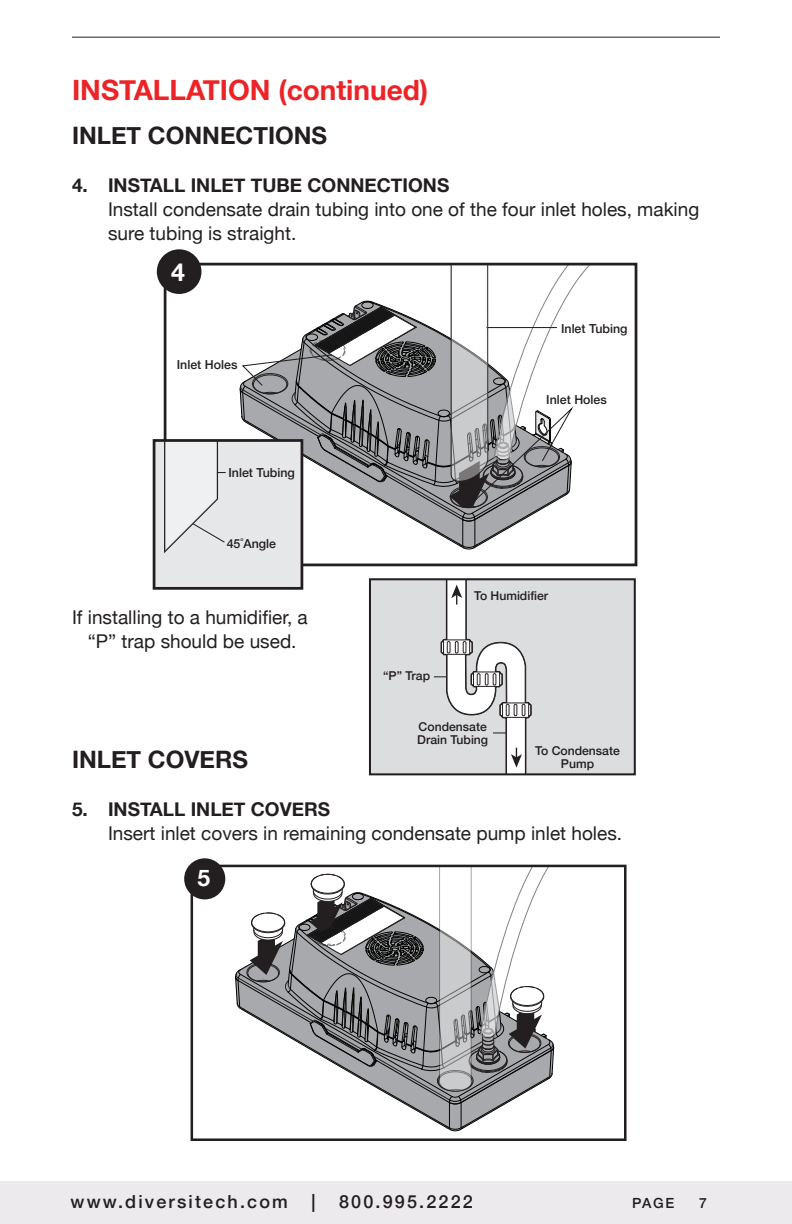
<style>
.page{position:relative;width:792px;height:1224px;background:#fff}
.page>*{position:absolute;margin:0;border:0;box-sizing:border-box;transform-origin:0 0}
.t1{font:700 28px "Helvetica Neue";color:#ec2327}
.t2{font:700 24.8px "Helvetica Neue";color:#fff}
.t3{font:700 24px "Helvetica Neue";color:#231f20}
.t4{font:700 22.8px "Helvetica Neue";color:#fff}
.t5{font:19px/24px "Helvetica Neue";color:#231f20}
.t6{font:500 18px "Helvetica Neue";letter-spacing:.12em;color:#231f20}
.t7{font:500 14px "Helvetica Neue";color:#231f20}
.t8{font:500 12.4px "Helvetica Neue";color:#231f20}
.t9{font:500 12.2px/13.6px "Helvetica Neue";color:#231f20;text-align:center}
.s1{font-weight:700}
</style>
<div class="page">
<div style="left:0;top:1182px;width:792px;height:42px;background:#edeaee"></div>
<hr style="left:72px;top:37px;width:648px;height:1px;background:#231f20">
<div style="left:154px;top:440px;width:148px;height:148px;background:#e6e7e9"></div>
<div style="left:153px;top:439px;width:150px;height:151px;border:3px solid #231f20"></div>
<div style="left:157px;top:249px;width:44px;height:45px;background:#231f20;border-radius:50%"></div>
<svg style="left:164px;top:263px;width:428px;height:302px"></svg>
<div style="left:370px;top:579px;width:265px;height:195px;background:#dcdddf"></div>
<div style="left:369px;top:578px;width:267px;height:197px;border:2px solid #231f20"></div>
<svg style="left:434px;top:579px;width:99px;height:195px"></svg>
<svg style="left:235px;top:869px;width:320px;height:262px"></svg>
<div style="left:191px;top:865px;width:436px;height:276px;border:3px solid #231f20"></div>
<div style="left:184px;top:858px;width:41px;height:41px;background:#231f20;border-radius:50%"></div>
<p class="t1" style="left:72px;top:68px;width:358px">INSTALLATION (continued)</p>
<p class="t3" style="left:72px;top:117px;width:257px">INLET CONNECTIONS</p>
<p class="t5" style="left:108px;top:174px;width:593px;text-indent:-36px"><span class="s1">4. INSTALL INLET TUBE CONNECTIONS<br></span>Install condensate drain tubing into one of the four inlet holes, making sure tubing is straight.</p>
<p class="t2" style="left:171px;top:253px;width:15px">4</p>
<p class="t8" style="left:177px;top:355px;width:62px">Inlet Holes</p>
<p class="t8" style="left:229px;top:463px;width:68px">Inlet Tubing</p>
<p class="t8" style="left:227px;top:534px;width:51px">45˚Angle</p>
<p class="t5" style="left:72px;top:606px;width:237px;text-align:center">If installing to a humidifier, a “P” trap should be used.</p>
<p class="t8" style="left:561px;top:319px;width:68px">Inlet Tubing</p>
<p class="t8" style="left:546px;top:389px;width:62px">Inlet Holes</p>
<p class="t9" style="left:474px;top:588px;width:76px">To Humidifier</p>
<p class="t9" style="left:383px;top:668px;width:48px">“P” Trap</p>
<p class="t9" style="left:417px;top:719px;width:72px;text-align:left">Condensate<br>Drain Tubing</p>
<p class="t9" style="left:535px;top:742px;width:86px">To Condensate<br>Pump</p>
<p class="t3" style="left:72px;top:741px;width:178px">INLET COVERS</p>
<p class="t5" style="left:108px;top:798px;width:516px;text-indent:-36px"><span class="s1">5. INSTALL INLET COVERS<br></span>Insert inlet covers in remaining condensate pump inlet holes.</p>
<p class="t4" style="left:197px;top:860px;width:14px">5</p>
<p class="t6" style="left:71px;top:1187px;width:219px">www.diversitech.com</p>
<p class="t6" style="left:312px;top:1187px;width:5px">|</p>
<p class="t6" style="left:339px;top:1187px;width:135px">800.995.2222</p>
<p class="t7" style="left:632px;top:1192px;width:44px">PAGE</p>
<p class="t7" style="left:699px;top:1192px;width:9px">7</p>
</div>
